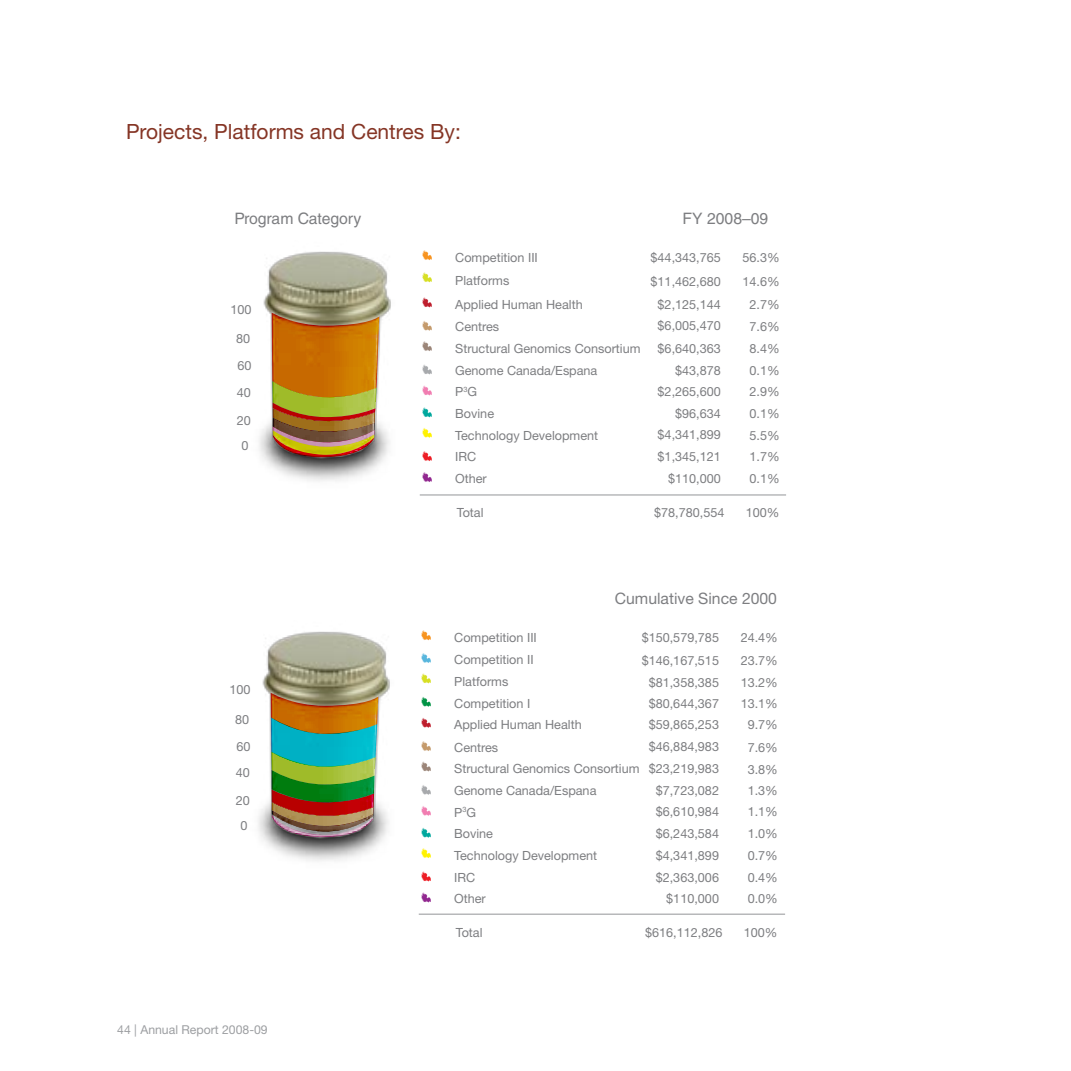
<style>
.page{position:relative;width:1071px;height:1071px;background:#fff}
.page>*{position:absolute;margin:0;border:0;box-sizing:border-box;transform-origin:0 0}
.t1{font:21px "Helvetica Neue LT Std";color:#853525}
.t2{font:15.75px "Helvetica LT Std";color:#7d7e81}
.t3{font:15.75px "Helvetica Neue LT Std";color:#7d7e81}
.t4{font:12.6px/26.6px "Helvetica Neue LT Std";color:#7d7e81;text-align:justify}
.t5{font:12.25px "Helvetica Neue LT Std";color:#9d9fa2}
</style>
<div class="page">
<hr style="left:419px;top:914px;width:366px;height:1px;background:#939598">
<img style="left:259px;top:251px;width:132px;height:227px">
<img style="left:272px;top:313px;width:107px;height:144px">
<hr style="left:420px;top:495px;width:366px;height:1px;background:#939598">
<svg style="left:422px;top:272px;width:10px;height:11px"></svg>
<svg style="left:422px;top:250px;width:10px;height:10px"></svg>
<svg style="left:422px;top:297px;width:10px;height:11px"></svg>
<svg style="left:422px;top:321px;width:10px;height:10px"></svg>
<svg style="left:422px;top:341px;width:10px;height:10px"></svg>
<svg style="left:422px;top:364px;width:10px;height:11px"></svg>
<svg style="left:422px;top:385px;width:10px;height:11px"></svg>
<svg style="left:422px;top:407px;width:10px;height:11px"></svg>
<svg style="left:422px;top:428px;width:10px;height:10px"></svg>
<svg style="left:422px;top:451px;width:10px;height:10px"></svg>
<svg style="left:422px;top:472px;width:10px;height:10px"></svg>
<img style="left:258px;top:631px;width:132px;height:227px">
<img style="left:271px;top:693px;width:107px;height:144px">
<svg style="left:421px;top:653px;width:10px;height:10px"></svg>
<svg style="left:421px;top:673px;width:10px;height:11px"></svg>
<svg style="left:421px;top:630px;width:10px;height:11px"></svg>
<svg style="left:421px;top:697px;width:10px;height:10px"></svg>
<svg style="left:421px;top:718px;width:10px;height:10px"></svg>
<svg style="left:421px;top:741px;width:10px;height:10px"></svg>
<svg style="left:421px;top:761px;width:10px;height:11px"></svg>
<svg style="left:421px;top:785px;width:10px;height:10px"></svg>
<svg style="left:421px;top:806px;width:10px;height:10px"></svg>
<svg style="left:421px;top:828px;width:10px;height:10px"></svg>
<svg style="left:421px;top:848px;width:10px;height:10px"></svg>
<svg style="left:421px;top:871px;width:10px;height:11px"></svg>
<svg style="left:421px;top:892px;width:10px;height:11px"></svg>
<h3 class="t1" style="left:126px;top:119px;width:336px">Projects, Platforms and Centres By:</h3>
<p class="t2" style="left:235px;top:209px;width:128px">Program Category</p>
<p class="t2" style="left:683px;top:209px;width:87px">FY 2008–09</p>
<p class="t4" style="left:230px;top:296px;width:23px">100</p>
<p class="t4" style="left:236px;top:326px;width:17px">80<br>60<br>40</p>
<p class="t4" style="left:237px;top:408px;width:16px;line-height:25px;text-align:center">20<br>0</p>
<p class="t4" style="left:229px;top:676px;width:23px">100</p>
<p class="t4" style="left:235px;top:706px;width:17px">80<br>60<br>40</p>
<p class="t4" style="left:236px;top:788px;width:16px;line-height:25px;text-align:center">20<br>0</p>
<p class="t5" style="left:117px;top:1023px;width:152px">44 | Annual Report 2008-09</p>
<p class="t4" style="left:455px;top:244px;width:84px">Competition III</p>
<p class="t4" style="left:651px;top:244px;width:72px">$44,343,765</p>
<p class="t4" style="left:743px;top:244px;width:39px">56.3%</p>
<p class="t4" style="left:455px;top:267px;width:56px">Platforms</p>
<p class="t4" style="left:651px;top:268px;width:72px">$11,462,680</p>
<p class="t4" style="left:743px;top:268px;width:39px">14.6%</p>
<p class="t4" style="left:455px;top:291px;width:129px">Applied Human Health</p>
<p class="t4" style="left:658px;top:291px;width:65px">$2,125,144</p>
<p class="t4" style="left:750px;top:291px;width:32px">2.7%</p>
<p class="t4" style="left:455px;top:314px;width:46px">Centres</p>
<p class="t4" style="left:658px;top:312px;width:65px">$6,005,470</p>
<p class="t4" style="left:750px;top:313px;width:32px">7.6%</p>
<p class="t4" style="left:455px;top:335px;width:187px">Structural Genomics Consortium</p>
<p class="t4" style="left:658px;top:335px;width:65px">$6,640,363</p>
<p class="t4" style="left:750px;top:335px;width:32px">8.4%</p>
<p class="t4" style="left:455px;top:357px;width:144px">Genome Canada/Espana</p>
<p class="t4" style="left:675px;top:357px;width:47px">$43,878</p>
<p class="t4" style="left:750px;top:357px;width:32px">0.1%</p>
<p class="t4" style="left:455px;top:378px;width:23px">P<sup>3</sup>G</p>
<p class="t4" style="left:658px;top:378px;width:65px">$2,265,600</p>
<p class="t4" style="left:750px;top:378px;width:32px">2.9%</p>
<p class="t4" style="left:455px;top:400px;width:40px">Bovine</p>
<p class="t4" style="left:675px;top:400px;width:47px">$96,634</p>
<p class="t4" style="left:750px;top:400px;width:32px">0.1%</p>
<p class="t4" style="left:455px;top:422px;width:144px">Technology Development</p>
<p class="t4" style="left:658px;top:421px;width:65px">$4,341,899</p>
<p class="t4" style="left:750px;top:422px;width:32px">5.5%</p>
<p class="t4" style="left:455px;top:443px;width:23px">IRC</p>
<p class="t4" style="left:658px;top:444px;width:65px">$1,345,121</p>
<p class="t4" style="left:750px;top:443px;width:32px">1.7%</p>
<p class="t4" style="left:455px;top:465px;width:33px">Other</p>
<p class="t4" style="left:668px;top:465px;width:54px">$110,000</p>
<p class="t4" style="left:750px;top:465px;width:32px">0.1%</p>
<p class="t4" style="left:457px;top:499px;width:28px">Total</p>
<p class="t4" style="left:654px;top:499px;width:72px">$78,780,554</p>
<p class="t4" style="left:746px;top:499px;width:35px">100%</p>
<p class="t3" style="left:615px;top:589px;width:164px">Cumulative Since 2000</p>
<p class="t4" style="left:454px;top:624px;width:84px">Competition III</p>
<p class="t4" style="left:642px;top:624px;width:79px">$150,579,785</p>
<p class="t4" style="left:741px;top:624px;width:39px">24.4%</p>
<p class="t4" style="left:454px;top:646px;width:81px">Competition II</p>
<p class="t4" style="left:642px;top:647px;width:79px">$146,167,515</p>
<p class="t4" style="left:741px;top:647px;width:39px">23.7%</p>
<p class="t4" style="left:454px;top:668px;width:56px">Platforms</p>
<p class="t4" style="left:649px;top:669px;width:72px">$81,358,385</p>
<p class="t4" style="left:741px;top:669px;width:39px">13.2%</p>
<p class="t4" style="left:454px;top:690px;width:78px">Competition I</p>
<p class="t4" style="left:649px;top:690px;width:72px">$80,644,367</p>
<p class="t4" style="left:741px;top:690px;width:39px">13.1%</p>
<p class="t4" style="left:454px;top:711px;width:129px">Applied Human Health</p>
<p class="t4" style="left:649px;top:711px;width:72px">$59,865,253</p>
<p class="t4" style="left:748px;top:711px;width:32px">9.7%</p>
<p class="t4" style="left:454px;top:734px;width:46px">Centres</p>
<p class="t4" style="left:649px;top:733px;width:72px">$46,884,983</p>
<p class="t4" style="left:748px;top:734px;width:32px">7.6%</p>
<p class="t4" style="left:454px;top:756px;width:187px">Structural Genomics Consortium</p>
<p class="t4" style="left:649px;top:755px;width:72px">$23,219,983</p>
<p class="t4" style="left:748px;top:756px;width:32px">3.8%</p>
<p class="t4" style="left:454px;top:777px;width:144px">Genome Canada/Espana</p>
<p class="t4" style="left:656px;top:777px;width:65px">$7,723,082</p>
<p class="t4" style="left:748px;top:777px;width:32px">1.3%</p>
<p class="t4" style="left:454px;top:799px;width:23px">P<sup>3</sup>G</p>
<p class="t4" style="left:656px;top:798px;width:65px">$6,610,984</p>
<p class="t4" style="left:748px;top:798px;width:32px">1.1%</p>
<p class="t4" style="left:454px;top:821px;width:40px">Bovine</p>
<p class="t4" style="left:656px;top:820px;width:65px">$6,243,584</p>
<p class="t4" style="left:748px;top:820px;width:32px">1.0%</p>
<p class="t4" style="left:454px;top:842px;width:144px">Technology Development</p>
<p class="t4" style="left:656px;top:842px;width:65px">$4,341,899</p>
<p class="t4" style="left:748px;top:842px;width:32px">0.7%</p>
<p class="t4" style="left:454px;top:864px;width:23px">IRC</p>
<p class="t4" style="left:656px;top:864px;width:65px">$2,363,006</p>
<p class="t4" style="left:748px;top:864px;width:32px">0.4%</p>
<p class="t4" style="left:454px;top:885px;width:33px">Other</p>
<p class="t4" style="left:666px;top:885px;width:54px">$110,000</p>
<p class="t4" style="left:748px;top:885px;width:32px">0.0%</p>
<p class="t4" style="left:456px;top:919px;width:28px">Total</p>
<p class="t4" style="left:645px;top:919px;width:79px">$616,112,826</p>
<p class="t4" style="left:744px;top:919px;width:35px">100%</p>
</div>
